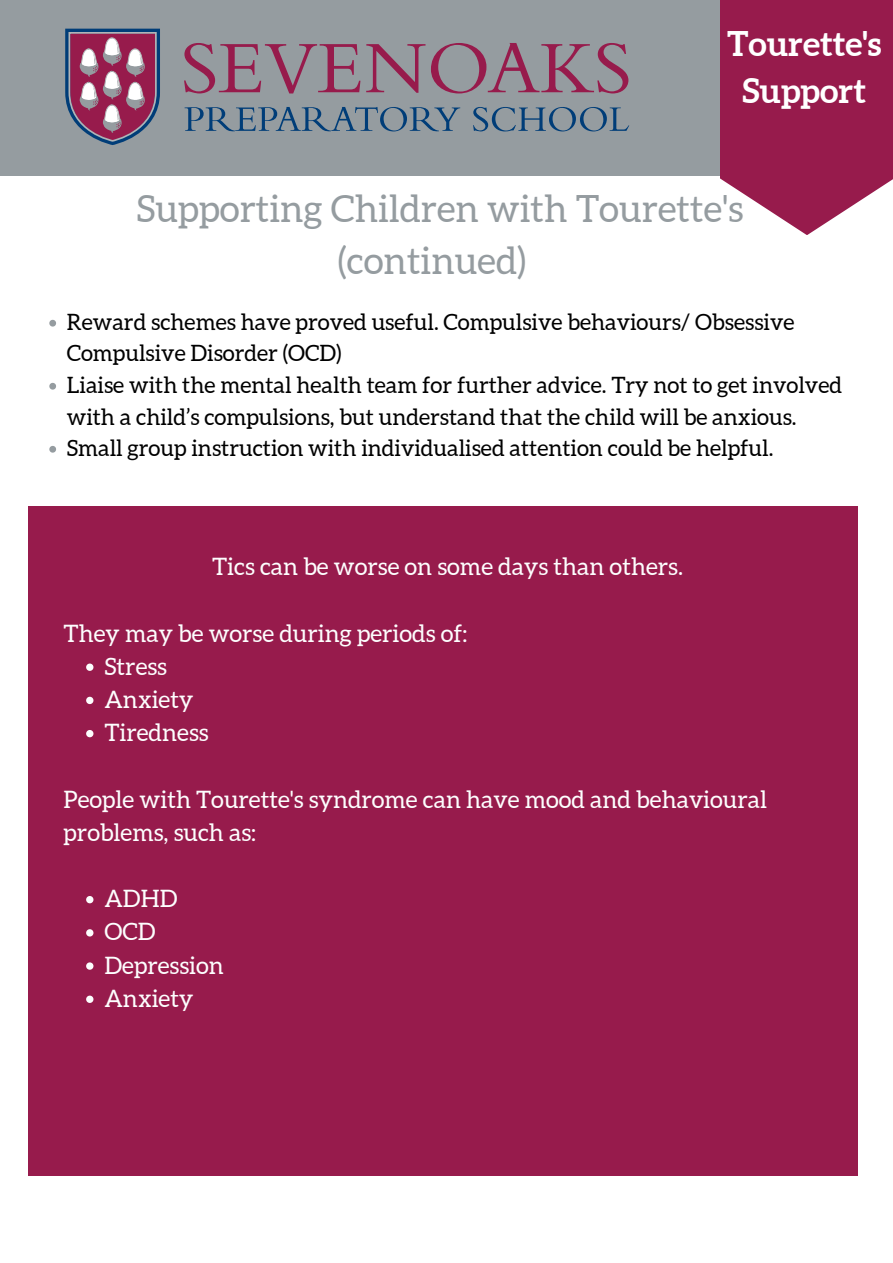
<style>
.page{position:relative;width:893px;height:1263px;background:#fff}
.page>*{position:absolute;margin:0;border:0;box-sizing:border-box;transform-origin:0 0}
.t1{font:37.5px "Aleo";color:#959ca0}
.t2{font:700 34.05px "Aleo";color:#fff}
.t3{font:24px/33.2px "Aleo";color:#fdfefe}
.t4{font:22.5px/31.5px "Aleo";color:#000}
</style>
<div class="page">
<div style="left:0;top:0;width:893px;height:175px;background:#959ca0"></div>
<svg style="left:65px;top:29px;width:95px;height:114px"></svg>
<svg style="left:184px;top:43px;width:176px;height:50px"></svg>
<svg style="left:366px;top:44px;width:59px;height:49px"></svg>
<svg style="left:431px;top:43px;width:197px;height:50px"></svg>
<svg style="left:185px;top:107px;width:275px;height:25px"></svg>
<svg style="left:473px;top:107px;width:156px;height:24px"></svg>
<div style="left:720px;top:0;width:173px;height:144px;background:#971b4c"></div>
<svg style="left:720px;top:144px;width:173px;height:91px"></svg>
<svg style="left:49px;top:320px;width:7px;height:7px"></svg>
<svg style="left:49px;top:383px;width:7px;height:7px"></svg>
<svg style="left:49px;top:446px;width:7px;height:7px"></svg>
<div style="left:29px;top:506px;width:829px;height:669px;background:#971b4c"></div>
<svg style="left:86px;top:663px;width:7px;height:8px"></svg>
<svg style="left:86px;top:697px;width:7px;height:7px"></svg>
<svg style="left:86px;top:730px;width:7px;height:7px"></svg>
<svg style="left:86px;top:896px;width:7px;height:7px"></svg>
<svg style="left:86px;top:929px;width:7px;height:7px"></svg>
<svg style="left:86px;top:962px;width:7px;height:8px"></svg>
<svg style="left:86px;top:995px;width:7px;height:8px"></svg>
<p class="t2" style="left:727px;top:24px;width:156px">Tourette's</p>
<p class="t2" style="left:742px;top:71px;width:125px">Support</p>
<p class="t1" style="left:136px;top:187px;width:608px">Supporting Children with Tourette's</p>
<p class="t1" style="left:338px;top:239px;width:190px">(continued)</p>
<p class="t4" style="left:67px;top:306px;width:729px">Reward schemes have proved useful. Compulsive behaviours/ Obsessive<br>Compulsive Disorder (OCD)</p>
<p class="t4" style="left:67px;top:369px;width:777px">Liaise with the mental health team for further advice. Try not to get involved with a child’s compulsions, but understand that the child will be anxious.</p>
<p class="t4" style="left:67px;top:432px;width:708px">Small group instruction with individualised attention could be helpful.</p>
<p class="t3" style="left:212px;top:550px;width:472px">Tics can be worse on some days than others.</p>
<p class="t3" style="left:64px;top:616px;width:405px">They may be worse during periods of:</p>
<p class="t3" style="left:104px;top:650px;width:64px">Stress</p>
<p class="t3" style="left:104px;top:683px;width:90px">Anxiety</p>
<p class="t3" style="left:104px;top:716px;width:106px">Tiredness</p>
<p class="t3" style="left:64px;top:782px;width:705px">People with Tourette's syndrome can have mood and behavioural problems, such as:</p>
<p class="t3" style="left:104px;top:882px;width:75px">ADHD</p>
<p class="t3" style="left:104px;top:915px;width:53px">OCD</p>
<p class="t3" style="left:104px;top:948px;width:121px">Depression</p>
<p class="t3" style="left:104px;top:982px;width:90px">Anxiety</p>
</div>
